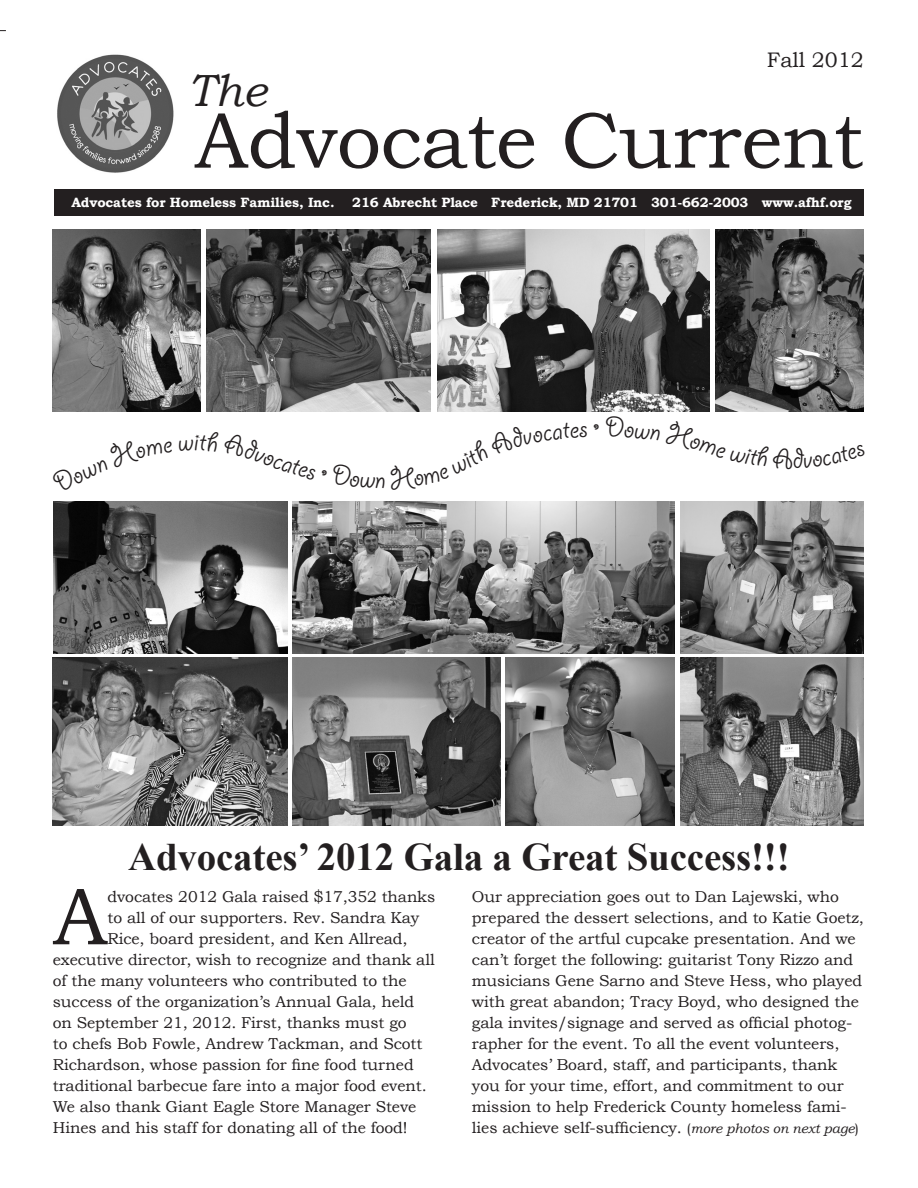
<style>
.page{position:relative;width:918px;height:1188px;background:#fff}
.page>*{position:absolute;margin:0;border:0;box-sizing:border-box;transform-origin:0 0}
.t1{font:81.15px "Bookman Old Style";color:#231f20}
.t2{font:79.5px "Bookman Old Style";letter-spacing:-.01em;color:#231f20}
.t3{font:italic 45px "Bookman Old Style";color:#231f20}
.t4{font:700 39px "Times New Roman";letter-spacing:-.005em;color:#231f20}
.t5{font:31.5px "Giddyup Std";color:#231f20}
.t6{font:21px "Bookman Old Style";color:#231f20}
.No_Spacing{font:15.75px/21px "Bookman Old Style";letter-spacing:-.005em;color:#231f20}
.t7{font:700 13.5px "Bookman Old Style";letter-spacing:-.01em;color:#fff}
.s1{font-size:13.5px}
.s2{font-style:italic;font-size:13.5px}
</style>
<div class="page">
<div style="left:54px;top:189px;width:810px;height:27px;background:#231f20"></div>
<img style="left:53px;top:52px;width:123px;height:123px;border-radius:62px">
<img style="left:437px;top:230px;width:273px;height:182px">
<img style="left:293px;top:501px;width:382px;height:153px">
<img style="left:680px;top:501px;width:184px;height:153px">
<img style="left:680px;top:657px;width:184px;height:168px">
<img style="left:505px;top:657px;width:170px;height:168px">
<img style="left:716px;top:230px;width:148px;height:182px">
<img style="left:207px;top:230px;width:224px;height:182px">
<img style="left:53px;top:230px;width:147px;height:182px">
<img style="left:54px;top:501px;width:234px;height:153px">
<img style="left:293px;top:657px;width:207px;height:168px">
<img style="left:53px;top:657px;width:235px;height:168px">
<p class="t6" style="left:767px;top:48px;width:99px">Fall 2012</p>
<p class="t3" style="left:188px;top:65px;width:81px">The</p>
<p class="t2" style="left:194px;top:95px;width:671px">Advocate Current</p>
<p class="t7" style="left:71px;top:194px;width:265px">Advocates for Homeless Families, Inc.</p>
<p class="t7" style="left:352px;top:194px;width:501px">216 Abrecht Place Frederick, MD 21701 301-662-2003 www.afhf.org</p>
<p class="t5" style="left:194px;top:424px;width:7px">i</p>
<p class="t5" style="left:375px;top:462px;width:13px">n</p>
<p class="t4" style="left:128px;top:830px;width:663px">Advocates’ 2012 Gala a Great Success!!!</p>
<p class="t1" style="left:53px;top:870px;width:57px">A</p>
<p class="No_Spacing" style="left:108px;top:886px;width:329px">dvocates 2012 Gala raised $17,352 thanks to all of our supporters. Rev. Sandra Kay</p>
<p class="No_Spacing" style="left:53px;top:928px;width:383px;text-indent:55px">Rice, board president, and Ken Allread, executive director, wish to recognize and thank all of the many volunteers who contributed to the success of the organization’s Annual Gala, held on September 21, 2012. First, thanks must go<br>to chefs Bob Fowle, Andrew Tackman, and Scott Richardson, whose passion for fine food turned traditional barbecue fare into a major food event.<br>We also thank Giant Eagle Store Manager Steve Hines and his staff for donating all of the food!</p>
<p class="No_Spacing" style="left:472px;top:886px;width:394px">Our appreciation goes out to Dan Lajewski, who prepared the dessert selections, and to Katie Goetz, creator of the artful cupcake presentation. And we can’t forget the following: guitarist Tony Rizzo and musicians Gene Sarno and Steve Hess, who played with great abandon; Tracy Boyd, who designed the gala invites/signage and served as official photog&shy;rapher for the event. To all the event volunteers, Advocates’ Board, staff, and participants, thank you for your time, effort, and commitment to our mission to help Frederick County homeless fami&shy;lies achieve self-sufficiency. <span class="s1">(</span><span class="s2">more photos on next page</span><span class="s1">)</span></p>
</div>
